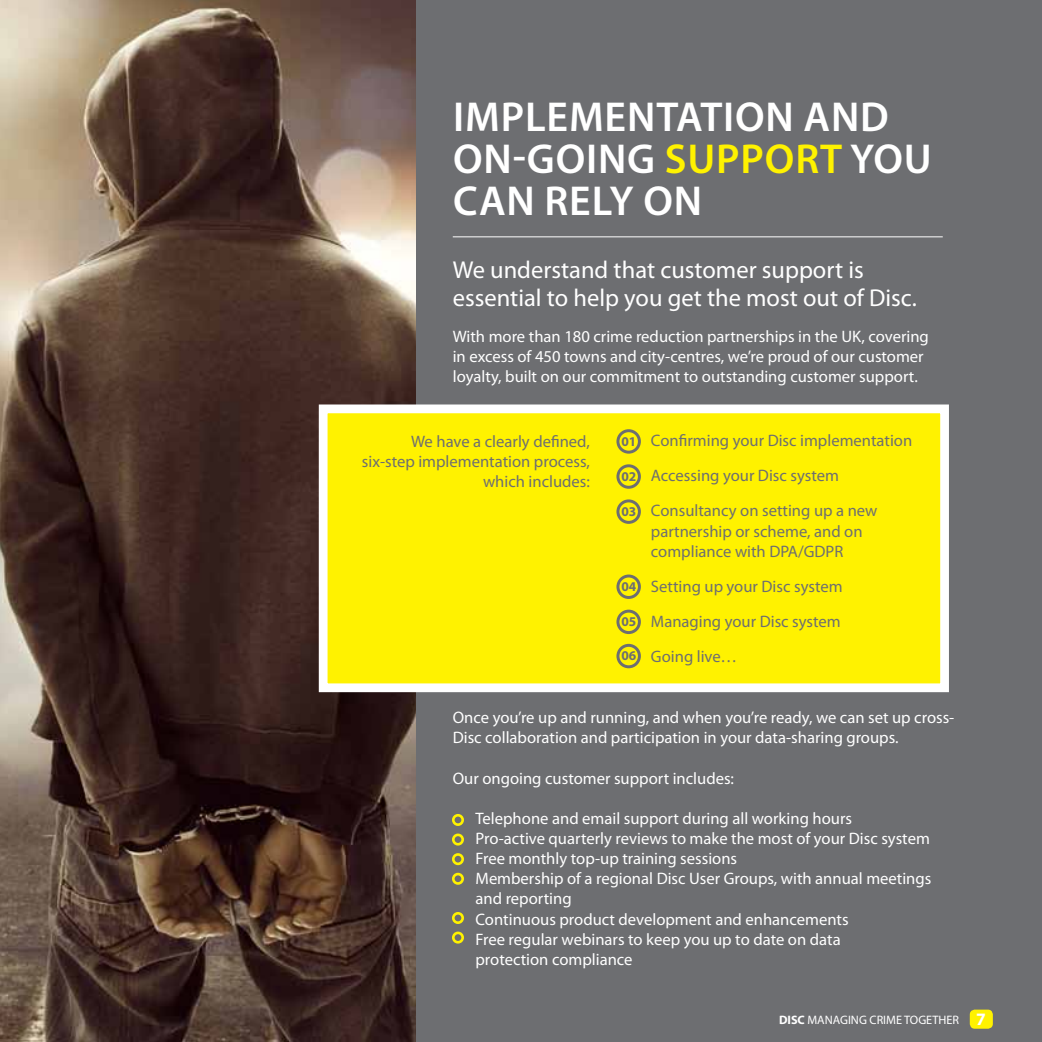
<style>
.page{position:relative;width:1042px;height:1042px;background:#fff}
.page>*{position:absolute;margin:0;border:0;box-sizing:border-box;transform-origin:0 0}
.t1{font:600 42px/42px "Myriad Pro";letter-spacing:.02em;color:#fff}
.t2{font:24.5px/28px "Myriad Pro";color:#fff}
.t3{font:16.62px/20.1px "Myriad Pro";color:#fff}
.t4{font:16.62px/35px "Myriad Pro";color:#6d6e71}
.t5{font:700 13.47px "Myriad Pro";color:#6d6e71}
.t6{font:12.25px "Myriad Pro";color:#fff}
.s1{color:#fff200}
.s2{font-weight:700}
.s3{font-weight:700;font-size:17.5px}
</style>
<div class="page">
<img style="left:0;top:0;width:417px;height:1042px">
<div style="left:417px;top:0;width:625px;height:1042px;background:#6d6e71"></div>
<div style="left:319px;top:404px;width:630px;height:288px;background:#fff200;border:9px solid #fff"></div>
<hr style="left:453px;top:236px;width:490px;height:1px;background:#fff">
<div style="left:452px;top:814px;width:12px;height:12px;border:3px solid #fff200;border-radius:50%"></div>
<div style="left:452px;top:833px;width:12px;height:12px;border:3px solid #fff200;border-radius:50%"></div>
<div style="left:452px;top:853px;width:12px;height:12px;border:3px solid #fff200;border-radius:50%"></div>
<div style="left:452px;top:873px;width:12px;height:12px;border:3px solid #fff200;border-radius:50%"></div>
<div style="left:452px;top:912px;width:12px;height:12px;border:3px solid #fff200;border-radius:50%"></div>
<div style="left:452px;top:931px;width:12px;height:12px;border:3px solid #fff200;border-radius:50%"></div>
<div style="left:970px;top:1009px;width:23px;height:19px;background:#fff200;border-radius:5px"></div>
<div style="left:616px;top:429px;width:25px;height:25px;border:3px solid #6d6e71;border-radius:50%"></div>
<div style="left:616px;top:464px;width:25px;height:25px;border:3px solid #6d6e71;border-radius:50%"></div>
<div style="left:616px;top:499px;width:25px;height:25px;border:3px solid #6d6e71;border-radius:50%"></div>
<div style="left:616px;top:574px;width:25px;height:25px;border:3px solid #6d6e71;border-radius:50%"></div>
<div style="left:616px;top:609px;width:25px;height:25px;border:3px solid #6d6e71;border-radius:50%"></div>
<div style="left:616px;top:644px;width:25px;height:24px;border:3px solid #6d6e71;border-radius:50%"></div>
<h1 class="t1" style="left:453px;top:95px;width:480px">IMPLEMENTATION AND<br>ON-GOING <span class="s1">SUPPORT</span> YOU<br>CAN RELY ON</h1>
<h2 class="t2" style="left:453px;top:255px;width:465px">We understand that customer support is essential to help you get the most out of Disc.</h2>
<p class="t3" style="left:453px;top:326px;width:478px">With more than 180 crime reduction partnerships in the UK, covering in excess of 450 towns and city-centres, we’re proud of our customer loyalty, built on our commitment to outstanding customer support.</p>
<p class="t4" style="left:362px;top:431px;width:229px;line-height:20.1px;text-align:right">We have a clearly defined, six-step implementation process, which includes:</p>
<p class="t5" style="left:621px;top:432px;width:16px">01</p>
<p class="t5" style="left:621px;top:468px;width:16px">02</p>
<p class="t5" style="left:621px;top:503px;width:16px">03</p>
<p class="t5" style="left:621px;top:578px;width:16px">04</p>
<p class="t5" style="left:621px;top:613px;width:16px">05</p>
<p class="t5" style="left:621px;top:647px;width:16px">06</p>
<p class="t4" style="left:651px;top:423px;width:263px">Confirming your Disc implementation<br>Accessing your Disc system<br>Consultancy on setting up a new</p>
<p class="t4" style="left:651px;top:521px;width:213px;line-height:20.1px">partnership or scheme, and on compliance with DPA/GDPR</p>
<p class="t4" style="left:651px;top:568px;width:193px;text-align:justify">Setting up your Disc system Managing your Disc system Going live…</p>
<p class="t3" style="left:453px;top:707px;width:503px">Once you’re up and running, and when you’re ready, we can set up cross-<br>Disc collaboration and participation in your data-sharing groups.</p>
<p class="t3" style="left:453px;top:768px;width:283px">Our ongoing customer support includes:</p>
<p class="t3" style="left:475px;top:808px;width:457px">Telephone and email support during all working hours<br>Pro-active quarterly reviews to make the most of your Disc system Free monthly top-up training sessions<br>Membership of a regional Disc User Groups, with annual meetings and reporting<br>Continuous product development and enhancements<br>Free regular webinars to keep you up to date on data<br>protection compliance</p>
<p class="t6" style="left:779px;top:1012px;width:208px"><span class="s2">DISC</span> MANAGING CRIME TOGETHER <span class="s3">7</span></p>
</div>
